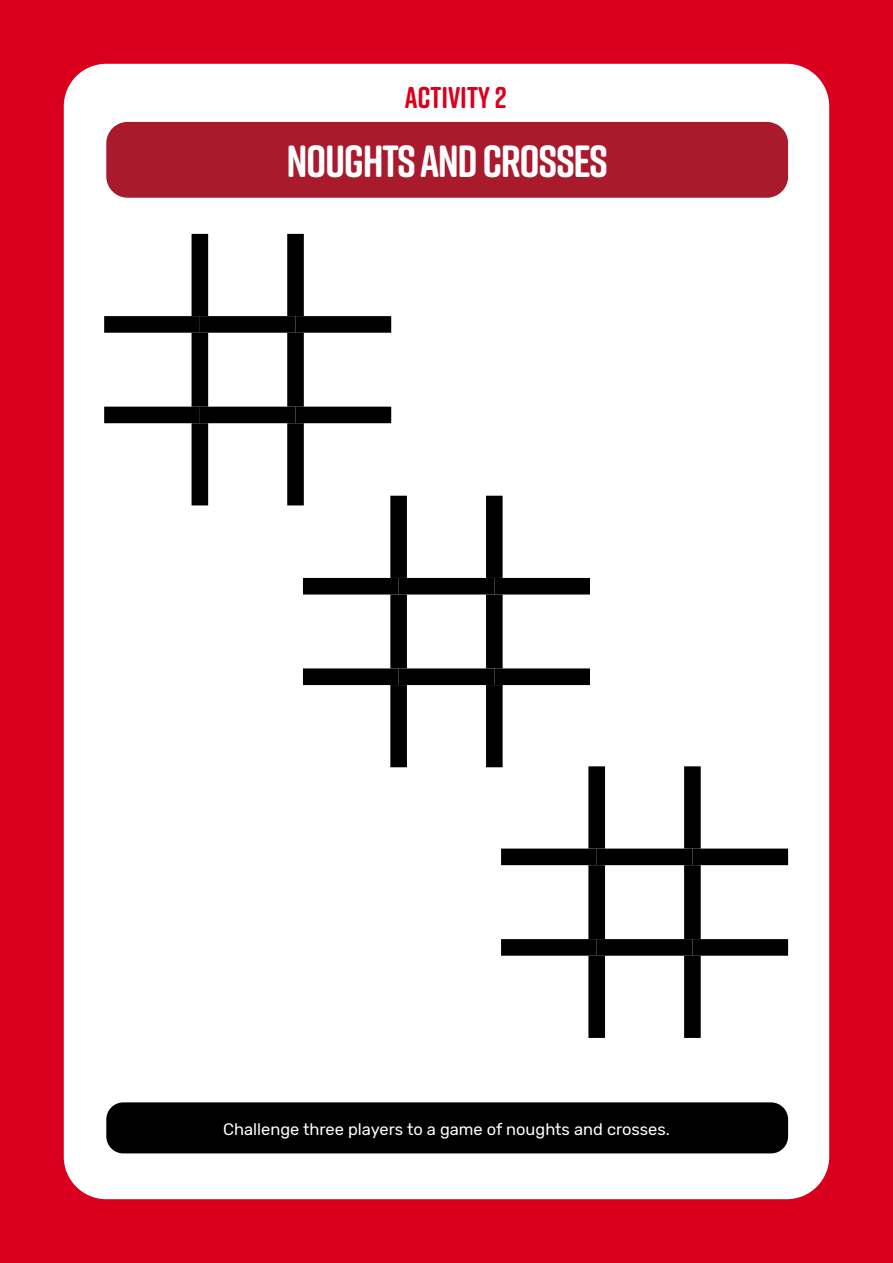
<style>
.page{position:relative;width:893px;height:1263px;background:#da001d}
.page>*{position:absolute;margin:0;border:0;box-sizing:border-box;transform-origin:0 0}
.t1{font:700 45px "Rift Soft";letter-spacing:-.03em;color:#fff}
.t2{font:700 30px "Rift Soft";color:#da001d}
.t3{font:16.5px "Rubik";color:#fff}
</style>
<div class="page">
<div style="left:64px;top:64px;width:765px;height:1135px;background:#fff;border-radius:43px"></div>
<div style="left:106px;top:122px;width:682px;height:76px;background:#a91a2d;border-radius:21px"></div>
<div style="left:106px;top:1102px;width:682px;height:51px;background:#000;border-radius:17px"></div>
<div style="left:588px;top:766px;width:17px;height:82px;background:#000"></div>
<div style="left:684px;top:766px;width:17px;height:82px;background:#000"></div>
<div style="left:501px;top:848px;width:96px;height:17px;background:#000"></div>
<div style="left:597px;top:848px;width:95px;height:17px;background:#000"></div>
<div style="left:588px;top:865px;width:17px;height:74px;background:#000"></div>
<div style="left:692px;top:848px;width:96px;height:17px;background:#000"></div>
<div style="left:684px;top:865px;width:17px;height:74px;background:#000"></div>
<div style="left:501px;top:939px;width:96px;height:17px;background:#000"></div>
<div style="left:597px;top:939px;width:95px;height:17px;background:#000"></div>
<div style="left:588px;top:956px;width:17px;height:82px;background:#000"></div>
<div style="left:692px;top:939px;width:96px;height:17px;background:#000"></div>
<div style="left:684px;top:956px;width:17px;height:82px;background:#000"></div>
<div style="left:390px;top:496px;width:17px;height:82px;background:#000"></div>
<div style="left:486px;top:496px;width:17px;height:82px;background:#000"></div>
<div style="left:303px;top:578px;width:96px;height:16px;background:#000"></div>
<div style="left:399px;top:578px;width:95px;height:16px;background:#000"></div>
<div style="left:390px;top:594px;width:17px;height:74px;background:#000"></div>
<div style="left:494px;top:578px;width:96px;height:16px;background:#000"></div>
<div style="left:486px;top:594px;width:17px;height:74px;background:#000"></div>
<div style="left:303px;top:668px;width:96px;height:17px;background:#000"></div>
<div style="left:399px;top:668px;width:95px;height:17px;background:#000"></div>
<div style="left:390px;top:685px;width:17px;height:82px;background:#000"></div>
<div style="left:494px;top:668px;width:96px;height:17px;background:#000"></div>
<div style="left:486px;top:685px;width:17px;height:82px;background:#000"></div>
<div style="left:192px;top:234px;width:16px;height:82px;background:#000"></div>
<div style="left:287px;top:234px;width:17px;height:82px;background:#000"></div>
<div style="left:104px;top:316px;width:96px;height:17px;background:#000"></div>
<div style="left:200px;top:316px;width:96px;height:17px;background:#000"></div>
<div style="left:192px;top:333px;width:16px;height:74px;background:#000"></div>
<div style="left:296px;top:316px;width:95px;height:17px;background:#000"></div>
<div style="left:287px;top:333px;width:17px;height:74px;background:#000"></div>
<div style="left:104px;top:407px;width:96px;height:16px;background:#000"></div>
<div style="left:200px;top:407px;width:96px;height:16px;background:#000"></div>
<div style="left:192px;top:423px;width:16px;height:82px;background:#000"></div>
<div style="left:296px;top:407px;width:95px;height:16px;background:#000"></div>
<div style="left:287px;top:423px;width:17px;height:82px;background:#000"></div>
<h2 class="t2" style="left:405px;top:76px;width:103px">ACTIVITY 2</h2>
<h1 class="t1" style="left:286px;top:129px;width:323px">NOUGHTS AND CROSSES</h1>
<p class="t3" style="left:223px;top:1120px;width:448px">Challenge three players to a game of noughts and crosses.</p>
</div>
